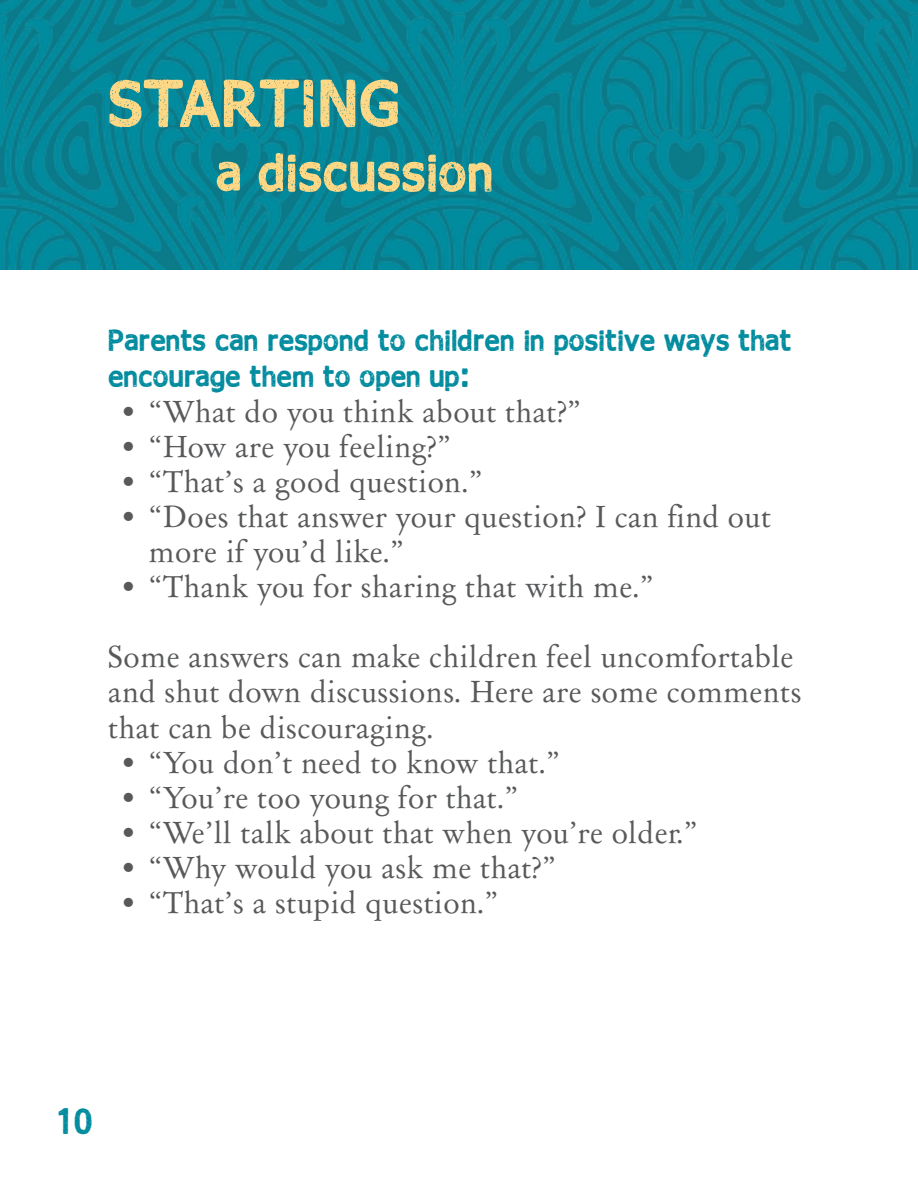
<style>
.page{position:relative;width:918px;height:1188px;background:#fff}
.page>*{position:absolute;margin:0;border:0;box-sizing:border-box;transform-origin:0 0}
.t1{font:66px "Good bye lullaby";letter-spacing:-.025em;color:#ffd886}
.t2{font:54px "Good bye lullaby";letter-spacing:.005em;color:#ffd886}
.t3{font:36px "Good bye lullaby";color:#008b9e}
.t4{font:30px/36px "Good bye lullaby";color:#008b9e}
.t5{font:29.4px/35.1px "Day Roman";color:#58595b}
</style>
<div class="page">
<img style="left:0;top:0;width:918px;height:270px">
<h1 class="t1" style="left:108px;top:70px;width:294px">STARTING</h1>
<h2 class="t2" style="left:216px;top:145px;width:279px">a discussion</h2>
<p class="t4" style="left:108px;top:322px;width:685px">Parents can respond to children in positive ways that encourage them to open up:</p>
<p class="t5" style="left:122px;top:394px;width:461px">• “What do you think about that?”</p>
<p class="t5" style="left:122px;top:429px;width:331px">• “How are you feeling?”</p>
<p class="t5" style="left:122px;top:464px;width:363px">• “That’s a good question.”</p>
<p class="t5" style="left:148px;top:499px;width:624px;text-indent:-27px">• “Does that answer your question? I can find out more if you’d like.”</p>
<p class="t5" style="left:122px;top:569px;width:534px">• “Thank you for sharing that with me.”</p>
<p class="t5" style="left:108px;top:639px;width:695px">Some answers can make children feel uncomfortable and shut down discussions. Here are some comments that can be discouraging.</p>
<p class="t5" style="left:122px;top:745px;width:440px">• “You don’t need to know that.”</p>
<p class="t5" style="left:122px;top:780px;width:399px">• “You’re too young for that.”</p>
<p class="t5" style="left:122px;top:815px;width:578px">• “We’ll talk about that when you’re older.”</p>
<p class="t5" style="left:122px;top:850px;width:436px">• “Why would you ask me that?”</p>
<p class="t5" style="left:122px;top:885px;width:379px">• “That’s a stupid question.”</p>
<p class="t3" style="left:54px;top:1103px;width:41px">10</p>
</div>
